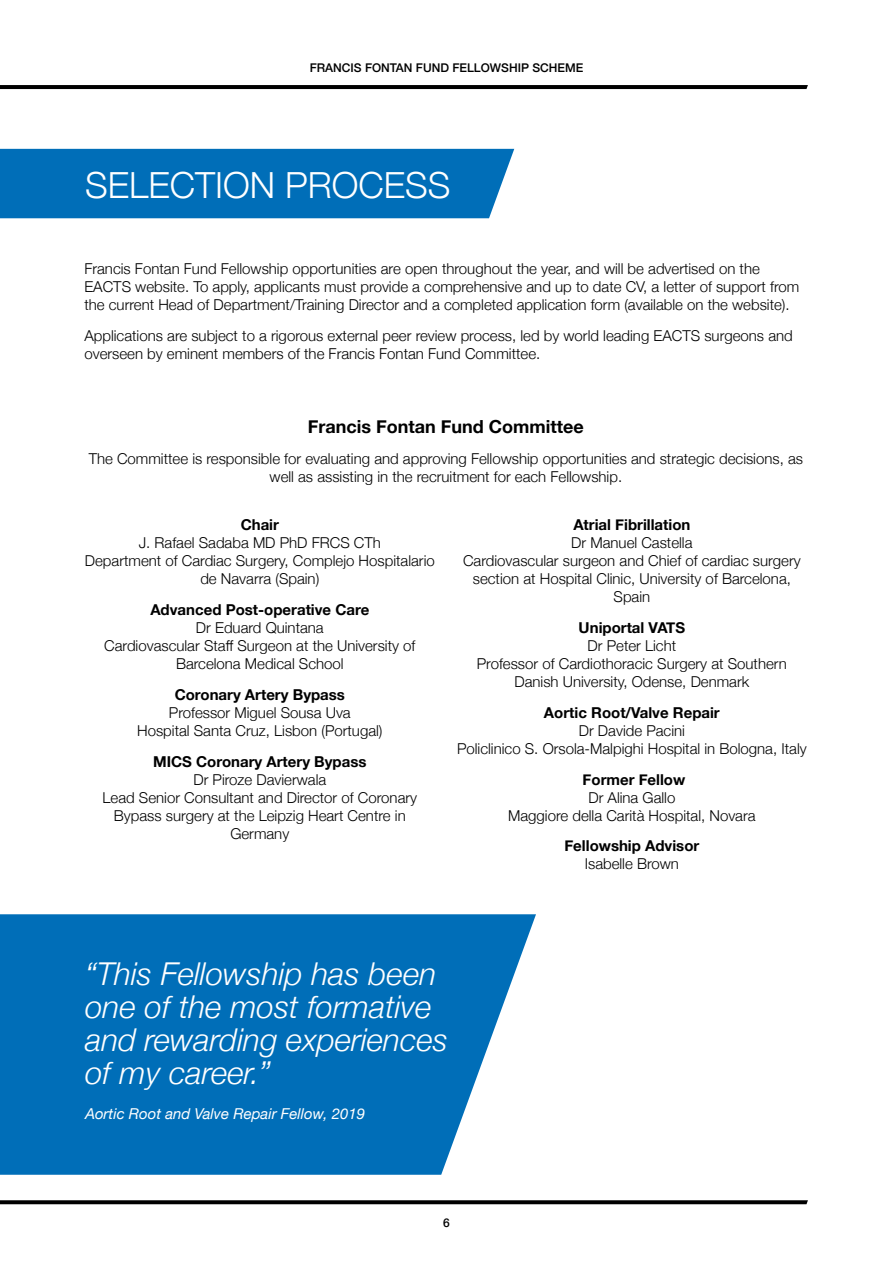
<style>
.page{position:relative;width:893px;height:1263px;background:#fff}
.page>*{position:absolute;margin:0;border:0;box-sizing:border-box;transform-origin:0 0}
.t1{font:300 36px "Helvetica Neue";color:#fff}
.t2{font:italic 300 31.5px/33px "Helvetica Neue";color:#fff}
.t3{font:700 18px "Helvetica Neue";color:#000}
.t4{font:300 15px/18px "Helvetica Neue";color:#000;text-align:center}
.t5{font:700 15px "Helvetica Neue";color:#000}
.t6{font:italic 15px "Helvetica Neue";color:#fff}
.t7{font:500 12px "Helvetica Neue";color:#000}
</style>
<div class="page">
<svg style="left:0;top:85px;width:808px;height:4px;background:#030303"></svg>
<svg style="left:0;top:1200px;width:808px;height:4px;background:#111"></svg>
<div style="left:0;top:149px;width:514px;height:69px;background:#006eb8"></div>
<svg style="left:0;top:914px;width:536px;height:261px;background:#167abe"></svg>
<p class="t7" style="left:310px;top:58px;width:275px">FRANCIS FONTAN FUND FELLOWSHIP SCHEME</p>
<h1 class="t1" style="left:85px;top:156px;width:367px">SELECTION PROCESS</h1>
<p class="t4" style="left:84px;top:258px;width:716px;text-align:left">Francis Fontan Fund Fellowship opportunities are open throughout the year, and will be advertised on the<br>EACTS website. To apply, applicants must provide a comprehensive and up to date CV, a letter of support from the current Head of Department/Training Director and a completed application form (available on the website).</p>
<p class="t4" style="left:84px;top:325px;width:710px;text-align:left">Applications are subject to a rigorous external peer review process, led by world leading EACTS surgeons and overseen by eminent members of the Francis Fontan Fund Committee.</p>
<p class="t3" style="left:308px;top:413px;width:277px">Francis Fontan Fund Committee</p>
<p class="t4" style="left:89px;top:448px;width:716px">The Committee is responsible for evaluating and approving Fellowship opportunities and strategic decisions, as well as assisting in the recruitment for each Fellowship.</p>
<p class="t5" style="left:241px;top:513px;width:40px">Chair</p>
<p class="t4" style="left:85px;top:533px;width:351px">J. Rafael Sadaba MD PhD FRCS CTh<br>Department of Cardiac Surgery, Complejo Hospitalario de Navarra (Spain)</p>
<p class="t5" style="left:150px;top:598px;width:220px">Advanced Post-operative Care</p>
<p class="t4" style="left:104px;top:617px;width:313px">Dr Eduard Quintana<br>Cardiovascular Staff Surgeon at the University of<br>Barcelona Medical School</p>
<p class="t5" style="left:175px;top:683px;width:172px">Coronary Artery Bypass</p>
<p class="t4" style="left:137px;top:702px;width:247px">Professor Miguel Sousa Uva<br>Hospital Santa Cruz, Lisbon (Portugal)</p>
<p class="t5" style="left:153px;top:749px;width:215px">MICS Coronary Artery Bypass</p>
<p class="t4" style="left:103px;top:769px;width:316px">Dr Piroze Davierwala<br>Lead Senior Consultant and Director of Coronary<br>Bypass surgery at the Leipzig Heart Centre in<br>Germany</p>
<p class="t5" style="left:573px;top:513px;width:119px">Atrial Fibrillation</p>
<p class="t4" style="left:463px;top:533px;width:339px">Dr Manuel Castella<br>Cardiovascular surgeon and Chief of cardiac surgery section at Hospital Clinic, University of Barcelona, Spain</p>
<p class="t5" style="left:579px;top:616px;width:108px">Uniportal VATS</p>
<p class="t4" style="left:477px;top:635px;width:312px">Dr Peter Licht<br>Professor of Cardiothoracic Surgery at Southern<br>Danish University, Odense, Denmark</p>
<p class="t5" style="left:544px;top:701px;width:177px">Aortic Root/Valve Repair</p>
<p class="t4" style="left:457px;top:720px;width:351px">Dr Davide Pacini<br>Policlinico S. Orsola-Malpighi Hospital in Bologna, Italy</p>
<p class="t5" style="left:583px;top:767px;width:104px">Former Fellow</p>
<p class="t4" style="left:508px;top:787px;width:249px">Dr Alina Gallo<br>Maggiore della Carità Hospital, Novara</p>
<p class="t5" style="left:564px;top:834px;width:136px">Fellowship Advisor</p>
<p class="t4" style="left:585px;top:854px;width:96px">Isabelle Brown</p>
<h2 class="t2" style="left:85px;top:955px;width:365px">“This Fellowship has been one of the most formative and rewarding experiences of my career.”</h2>
<p class="t6" style="left:85px;top:1103px;width:282px">Aortic Root and Valve Repair Fellow, 2019</p>
<p class="t7" style="left:443px;top:1213px;width:8px">6</p>
</div>
